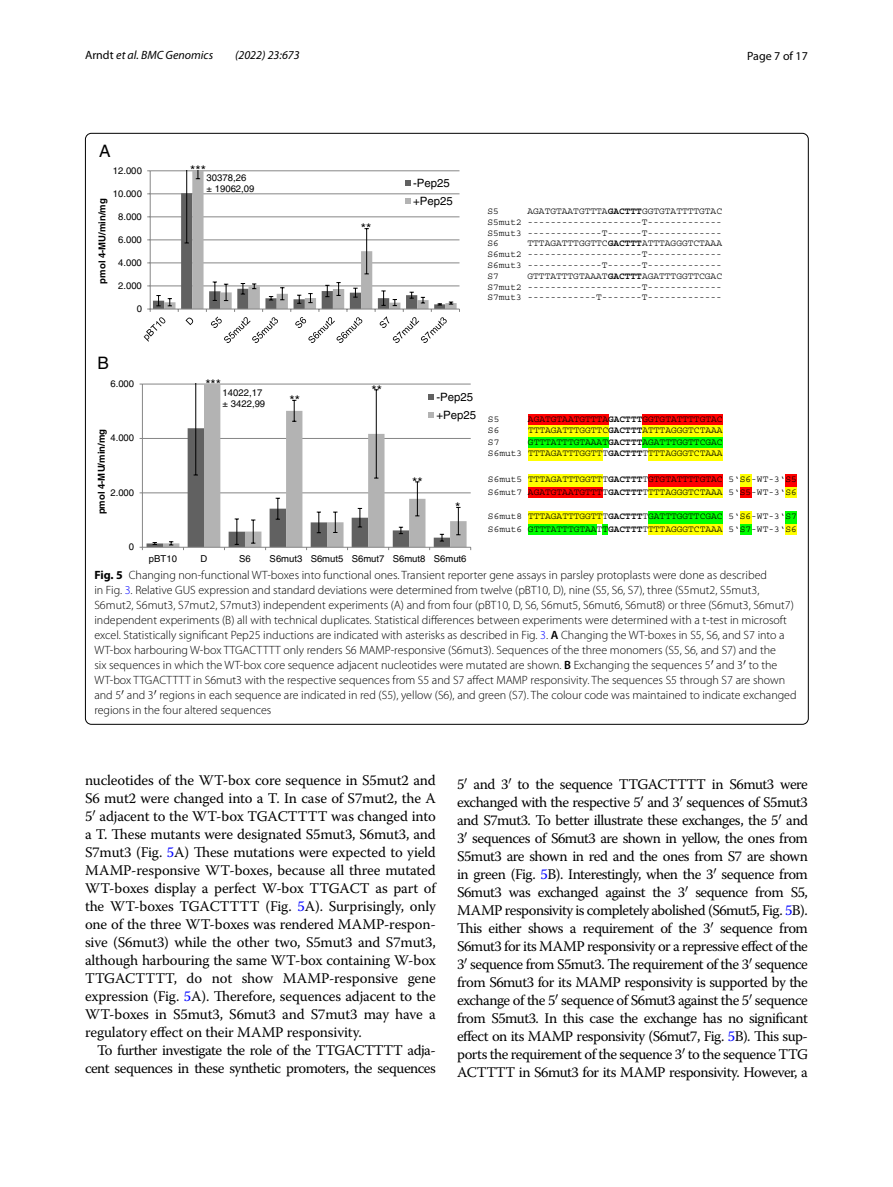
<style>
.page{position:relative;width:893px;height:1187px;background:#fff}
.page>*{position:absolute;margin:0;border:0;box-sizing:border-box;transform-origin:0 0}
.t1{font:17.1px "Helvetica 4";color:#000}
.t2{font:14.7px/18px "Warnock Pro";letter-spacing:-.035em;color:#000;text-align:justify}
.t3{font:13.35px "Helvetica 4";color:#000}
.t4{font:300 12px/15px "Myriad Pro";color:#000}
.t5{font:italic 12px "Myriad Pro";color:#000}
.t6{font:12px "Myriad Pro";color:#000}
.t7{font:11.4px/18.1px "Helvetica 4";color:#000}
.t8{font:9.45px/10.8px "Courier 4";color:#000;text-align:right}
.t9{font:9.45px/10.9px "Helvetica 4";color:#000}
.t10{font:9.45px "Helvetica Bold 3";color:#000}
.s1{font-style:normal}
.s2{font-family:"Courier Bold 4"}
.s3{font-weight:700}
.s4{color:#00f}
.s5{font-weight:600}
</style>
<div class="page">
<hr style="left:142px;top:492px;width:329px;height:1px;background:#868686">
<hr style="left:142px;top:438px;width:329px;height:1px;background:#868686">
<hr style="left:142px;top:383px;width:329px;height:1px;background:#868686">
<svg style="left:163px;top:384px;width:304px;height:163px"></svg>
<hr style="left:195px;top:384px;width:1px;height:91px;background:#000">
<svg style="left:292px;top:400px;width:4px;height:22px"></svg>
<hr style="left:376px;top:390px;width:1px;height:88px;background:#000">
<svg style="left:456px;top:507px;width:4px;height:28px"></svg>
<hr style="left:142px;top:384px;width:1px;height:163px;background:#868686">
<hr style="left:142px;top:547px;width:329px;height:1px;background:#868686">
<svg style="left:140px;top:428px;width:310px;height:122px"></svg>
<svg style="left:428px;top:394px;width:6px;height:6px"></svg>
<svg style="left:428px;top:412px;width:6px;height:6px"></svg>
<svg style="left:144px;top:170px;width:316px;height:173px"></svg>
<div style="left:528px;top:414px;width:80px;height:11px;background:#f00"></div>
<div style="left:642px;top:414px;width:81px;height:11px;background:#f00"></div>
<div style="left:642px;top:425px;width:81px;height:12px;background:#ff0"></div>
<div style="left:528px;top:424px;width:80px;height:13px;background:#ff0"></div>
<div style="left:528px;top:437px;width:80px;height:11px;background:#0f0"></div>
<div style="left:642px;top:437px;width:81px;height:11px;background:#0f0"></div>
<div style="left:648px;top:448px;width:75px;height:13px;background:#ff0"></div>
<div style="left:528px;top:448px;width:74px;height:13px;background:#ff0"></div>
<div style="left:648px;top:474px;width:75px;height:13px;background:#f00"></div>
<div style="left:740px;top:474px;width:11px;height:13px;background:#ff0"></div>
<div style="left:786px;top:474px;width:11px;height:13px;background:#f00"></div>
<div style="left:528px;top:474px;width:74px;height:13px;background:#ff0"></div>
<div style="left:528px;top:487px;width:74px;height:10px;background:#f00"></div>
<div style="left:648px;top:487px;width:75px;height:10px;background:#ff0"></div>
<div style="left:740px;top:487px;width:11px;height:10px;background:#f00"></div>
<div style="left:786px;top:487px;width:11px;height:10px;background:#ff0"></div>
<div style="left:648px;top:511px;width:75px;height:12px;background:#0f0"></div>
<div style="left:740px;top:511px;width:11px;height:12px;background:#ff0"></div>
<div style="left:786px;top:511px;width:11px;height:12px;background:#0f0"></div>
<div style="left:528px;top:511px;width:74px;height:12px;background:#ff0"></div>
<div style="left:528px;top:523px;width:69px;height:11px;background:#0f0"></div>
<div style="left:602px;top:523px;width:6px;height:11px;background:#0f0"></div>
<div style="left:648px;top:523px;width:75px;height:11px;background:#ff0"></div>
<div style="left:740px;top:523px;width:11px;height:11px;background:#0f0"></div>
<div style="left:786px;top:523px;width:11px;height:11px;background:#ff0"></div>
<p class="t5" style="left:85px;top:48px;width:130px"><span class="s1">Arndt</span> et al. BMC Genomics</p>
<p class="t5" style="left:235px;top:48px;width:66px">(2022) 23:673</p>
<p class="t6" style="left:747px;top:48px;width:62px">Page 7 of 17</p>
<p class="t1" style="left:99px;top:141px;width:13px">A</p>
<p class="t9" style="left:113px;top:165px;width:31px">12.000</p>
<p class="t9" style="left:113px;top:188px;width:31px">10.000</p>
<p class="t10" style="left:96px;top:283px;width:87px;rotate:-90deg">pmol 4-MU/min/mg</p>
<p class="t9" style="left:118px;top:211px;width:25px">8.000</p>
<p class="t9" style="left:118px;top:234px;width:25px">6.000</p>
<p class="t9" style="left:118px;top:257px;width:25px">4.000</p>
<p class="t9" style="left:118px;top:280px;width:25px">2.000</p>
<p class="t9" style="left:137px;top:303px;width:7px">0</p>
<p class="t9" style="left:207px;top:172px;width:49px;text-indent:-16px"><sup>***</sup>30378,26<br>± 19062,09</p>
<p class="t3" style="left:361px;top:220px;width:12px">**</p>
<p class="t7" style="left:413px;top:174px;width:41px;line-height:17.4px">-Pep25 +Pep25</p>
<p class="t8" style="left:487px;top:206px;width:13px">S5</p>
<p class="t8" style="left:487px;top:206px;width:236px;text-align:justify;text-indent:40px">AGATGTAATGTTTA<span class="s2">GACTTT</span>GGTGTATTTTGTAC S5mut2 --------------------T------------- S5mut3 -------------T------T------------- S6</p>
<p class="t8" style="left:487px;top:238px;width:236px;text-align:justify;text-indent:40px">TTTAGATTTGGTTC<span class="s2">GACTTT</span>ATTTAGGGTCTAAA S6mut2 --------------------T------------- S6mut3 -------------T------T------------- S7</p>
<p class="t8" style="left:487px;top:270px;width:236px">GTTTATTTGTAAAT<span class="s2">GACTTT</span>AGATTTGGTTCGAC<br>S7mut2 --------------------T-------------</p>
<p class="t8" style="left:487px;top:292px;width:236px">S7mut3 ------------T-------T-------------</p>
<p class="t1" style="left:98px;top:353px;width:13px">B</p>
<p class="t9" style="left:110px;top:378px;width:25px">6.000</p>
<p class="t10" style="left:96px;top:514px;width:87px;rotate:-90deg">pmol 4-MU/min/mg</p>
<p class="t9" style="left:110px;top:432px;width:25px">4.000</p>
<p class="t9" style="left:110px;top:487px;width:25px">2.000</p>
<p class="t9" style="left:129px;top:541px;width:7px">0</p>
<p class="t3" style="left:205px;top:376px;width:17px">***</p>
<p class="t9" style="left:223px;top:387px;width:44px">14022,17 ± 3422,99</p>
<p class="t3" style="left:290px;top:392px;width:12px">**</p>
<p class="t3" style="left:371px;top:382px;width:12px">**</p>
<p class="t7" style="left:436px;top:388px;width:41px">-Pep25 +Pep25</p>
<p class="t3" style="left:412px;top:474px;width:12px">**</p>
<p class="t3" style="left:455px;top:500px;width:7px">*</p>
<p class="t9" style="left:149px;top:553px;width:30px">pBT10</p>
<p class="t9" style="left:201px;top:553px;width:8px">D</p>
<p class="t9" style="left:239px;top:553px;width:13px">S6</p>
<p class="t9" style="left:270px;top:553px;width:198px">S6mut3 S6mut5 S6mut7 S6mut8 S6mut6</p>
<p class="t8" style="left:488px;top:414px;width:13px">S5</p>
<p class="t8" style="left:528px;top:414px;width:196px">AGATGTAATGTTTA<span class="s2">GACTTT</span>GGTGTATTTTGTAC</p>
<p class="t8" style="left:488px;top:425px;width:13px">S6</p>
<p class="t8" style="left:528px;top:425px;width:196px">TTTAGATTTGGTTC<span class="s2">GACTTT</span>ATTTAGGGTCTAAA</p>
<p class="t8" style="left:488px;top:437px;width:13px">S7</p>
<p class="t8" style="left:488px;top:437px;width:236px">GTTTATTTGTAAAT<span class="s2">GACTTT</span>AGATTTGGTTCGAC<br>S6mut3 TTTAGATTTGGTTT<span class="s2">GACTTT</span>TTTTAGGGTCTAAA</p>
<p class="t8" style="left:488px;top:473px;width:310px;line-height:12.6px;text-align:left">S6mut5 TTTAGATTTGGTTT<span class="s2">GACTTT</span>TGTGTATTTTGTAC 5‘S6-WT-3‘S5<br>S6mut7 AGATGTAATGTTTT<span class="s2">GACTTT</span>TTTTAGGGTCTAAA 5‘S5-WT-3‘S6</p>
<p class="t8" style="left:488px;top:510px;width:310px;line-height:12.5px;text-align:left">S6mut8 TTTAGATTTGGTTT<span class="s2">GACTTT</span>TGATTTGGTTCGAC 5‘S6-WT-3‘S7<br>S6mut6 GTTTATTTGTAATT<span class="s2">GACTTT</span>TTTTAGGGTCTAAA 5‘S7-WT-3‘S6</p>
<p class="t4" style="left:94px;top:567px;width:704px"><span class="s3">Fig. 5</span> Changing non-functional WT-boxes into functional ones. Transient reporter gene assays in parsley protoplasts were done as described<br>in Fig. <span class="s4">3</span>. Relative GUS expression and standard deviations were determined from twelve (pBT10, D), nine (S5, S6, S7), three (S5mut2, S5mut3, S6mut2, S6mut3, S7mut2, S7mut3) independent experiments (A) and from four (pBT10, D, S6, S6mut5, S6mut6, S6mut8) or three (S6mut3, S6mut7) independent experiments (B) all with technical duplicates. Statistical differences between experiments were determined with a t-test in microsoft excel. Statistically significant Pep25 inductions are indicated with asterisks as described in Fig. <span class="s4">3</span>. <span class="s5">A</span> Changing the WT-boxes in S5, S6, and S7 into a WT-box harbouring W-box TTGACTTTT only renders S6 MAMP-responsive (S6mut3). Sequences of the three monomers (S5, S6, and S7) and the<br>six sequences in which the WT-box core sequence adjacent nucleotides were mutated are shown. <span class="s5">B</span> Exchanging the sequences 5 and 3 to the WT-box TTGACTTTT in S6mut3 with the respective sequences from S5 and S7 affect MAMP responsivity. The sequences S5 through S7 are shown and 5 and 3 regions in each sequence are indicated in red (S5), yellow (S6), and green (S7). The colour code was maintained to indicate exchanged regions in the four altered sequences</p>
<p class="t2" style="left:85px;top:771px;width:352px">nucleotides of the WT-box core sequence in S5mut2 and S6 mut2 were changed into a T. In case of S7mut2, the A 5 adjacent to the WT-box TGACTTTT was changed into a T. These mutants were designated S5mut3, S6mut3, and S7mut3 (Fig. <span class="s4">5</span>A) These mutations were expected to yield MAMP-responsive WT-boxes, because all three mutated WT-boxes display a perfect W-box TTGACT as part of the WT-boxes TGACTTTT (Fig. <span class="s4">5</span>A). Surprisingly, only one of the three WT-boxes was rendered MAMP-respon&shy;sive (S6mut3) while the other two, S5mut3 and S7mut3, although harbouring the same WT-box containing W-box TTGACTTTT, do not show MAMP-responsive gene expression (Fig. <span class="s4">5</span>A). Therefore, sequences adjacent to the WT-boxes in S5mut3, S6mut3 and S7mut3 may have a regulatory effect on their MAMP responsivity.</p>
<p class="t2" style="left:85px;top:1040px;width:352px;text-align:right">To further investigate the role of the TTGACTTTT adja&shy;cent sequences in these synthetic promoters, the sequences</p>
<p class="t2" style="left:457px;top:775px;width:352px">5 and 3 to the sequence TTGACTTTT in S6mut3 were exchanged with the respective 5 and 3 sequences of S5mut3 and S7mut3. To better illustrate these exchanges, the 5 and 3 sequences of S6mut3 are shown in yellow, the ones from S5mut3 are shown in red and the ones from S7 are shown in green (Fig. <span class="s4">5</span>B). Interestingly, when the 3 sequence from S6mut3 was exchanged against the 3 sequence from S5, MAMP responsivity is completely abolished (S6mut5, Fig. <span class="s4">5</span>B).<br>This either shows a requirement of the 3 sequence from S6mut3 for its MAMP responsivity or a repressive effect of the 3 sequence from S5mut3. The requirement of the 3 sequence from S6mut3 for its MAMP responsivity is supported by the exchange of the 5 sequence of S6mut3 against the 5 sequence from S5mut3. In this case the exchange has no significant effect on its MAMP responsivity (S6mut7, Fig. <span class="s4">5</span>B). This sup&shy;ports the requirement of the sequence 3 to the sequence TTG ACTTTT in S6mut3 for its MAMP responsivity. However, a</p>
</div>
